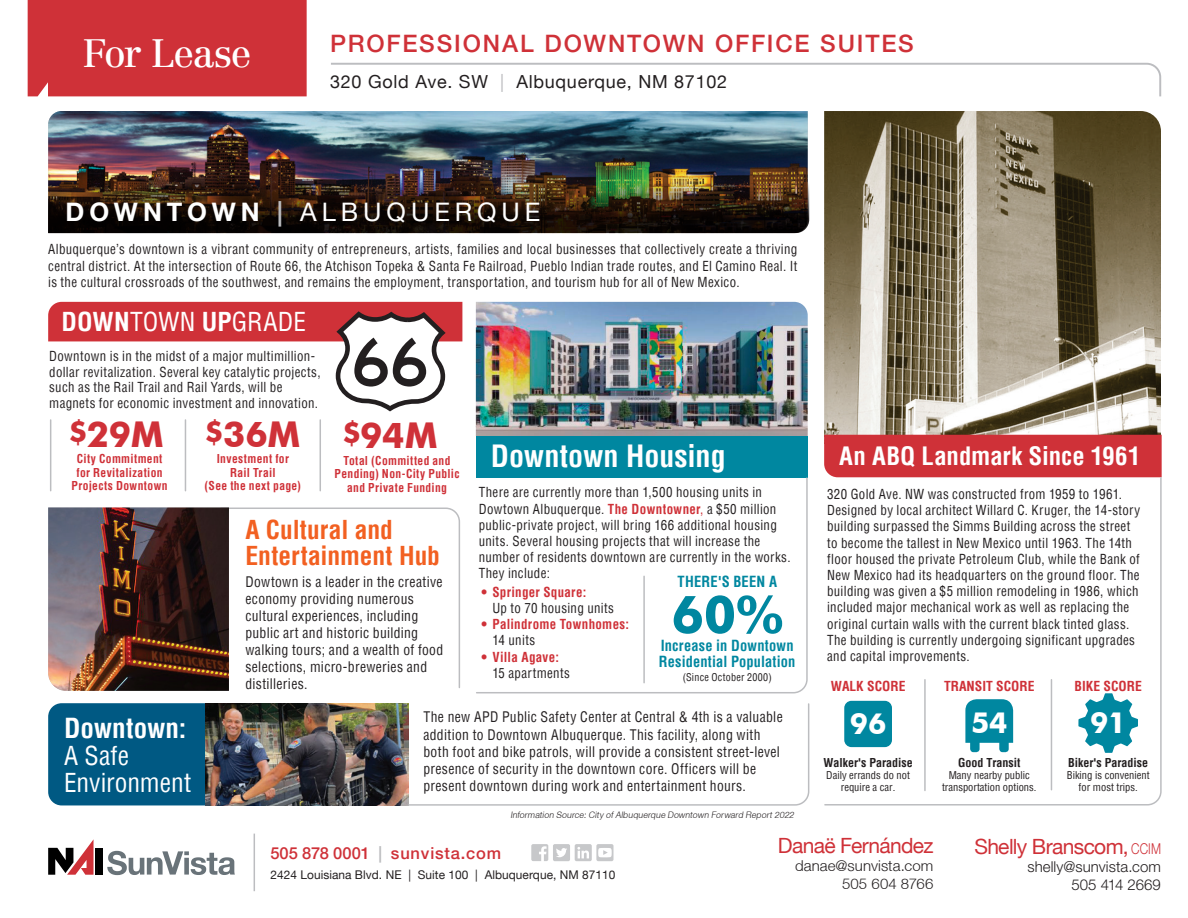
<style>
.page{position:relative;width:1188px;height:918px;background:#fff}
.page>*{position:absolute;margin:0;border:0;box-sizing:border-box;transform-origin:0 0}
.t1{font:120.15px "Carta";color:#231f20}
.t2{font:700 51.9px "Futura BT";color:#0087a0}
.t3{font:39px "Centennial LT Std";letter-spacing:-.04em;color:#fff}
.t4{font:700 35.55px "Futura BT";letter-spacing:-.005em;color:#cf3138}
.t5{font:700 condensed 30px "Helvetica";color:#fff}
.t6{font:700 29.1px "Futura BT";color:#fff}
.t7{font:700 condensed 27px "Helvetica";letter-spacing:.005em;color:#fff}
.t8{font:condensed 25.5px/27px "Helvetica";color:#fff}
.t9{font:700 condensed 25.5px/25.5px "Helvetica";color:#f26021}
.t10{font:25.5px "Helvetica Neue LT";letter-spacing:.195em;color:#fff}
.t11{font:700 condensed 24.75px "Helvetica";color:#fff}
.t12{font:500 24px "Helvetica Neue LT";letter-spacing:.08em;color:#cf3138}
.t13{font:21px "Helvetica Neue LT";letter-spacing:-.03em;color:#cf3138}
.t14{font:18px "Helvetica Neue LT";letter-spacing:.04em;color:#231f20}
.t15{font:500 16.5px "Helvetica Neue LT";letter-spacing:.05em;color:#cf3138}
.t16{font:700 condensed 15px/16.5px "Helvetica";letter-spacing:.015em;color:#0087a0;scale:.96 1}
.t17{font:300 15px/18px "Helvetica Neue LT Std";letter-spacing:.005em;color:#231f20;text-align:right}
.t18{font:300 15px/18px "Helvetica Neue LT";letter-spacing:.01em;color:#231f20;text-align:right}
.t19{font:condensed 14.25px/17.1px "Helvetica";letter-spacing:.025em;color:#231f20;scale:.96 1}
.t20{font:condensed 13.5px/16.2px "Helvetica";letter-spacing:.025em;color:#231f20;scale:.96 1}
.t21{font:700 condensed 13.5px "Helvetica";letter-spacing:.02em;color:#cf3138;scale:.96 1}
.t22{font:700 condensed 13.5px "Helvetica";color:#cf3138}
.t23{font:700 condensed 12px/13.5px "Helvetica";letter-spacing:.03em;color:#cf3138;text-align:center;scale:.96 1}
.t24{font:12px "Helvetica Neue LT";letter-spacing:.005em;color:#231f20}
.t25{font:700 condensed 12px "Helvetica";color:#231f20}
.t26{font:condensed 10.5px/12px "Helvetica";color:#231f20;text-align:center}
.t27{font:condensed 10.5px "Helvetica";letter-spacing:.03em;color:#231f20;scale:.96 1}
.t28{font:italic 300 9px "Helvetica Neue LT";color:#231f20;scale:.96 1}
.s1{color:#bcbdc0}
.s2{font-weight:700}
.s3{font-weight:500;color:#bcbdc0}
.s4{font-size:29.1px}
.s5{font-weight:700;color:#cf3138}
.s6{color:#cf3138}
.s7{font-family:"Helvetica Neue LT Std";font-weight:300;font-size:15px}
</style>
<div class="page">
<div style="left:96px;top:848px;width:7px;height:27px;background:#000"></div>
<svg style="left:48px;top:839px;width:46px;height:36px"></svg>
<svg style="left:107px;top:851px;width:128px;height:24px"></svg>
<div style="left:531px;top:844px;width:17px;height:17px;background:#c7c8ca;border-radius:2px"></div>
<svg style="left:539px;top:846px;width:8px;height:15px"></svg>
<div style="left:575px;top:844px;width:17px;height:17px;background:#c7c8ca;border-radius:2px"></div>
<svg style="left:577px;top:847px;width:12px;height:11px"></svg>
<div style="left:553px;top:844px;width:17px;height:17px;background:#c7c8ca;border-radius:2px"></div>
<svg style="left:556px;top:848px;width:11px;height:9px"></svg>
<div style="left:596px;top:844px;width:18px;height:17px;background:#c7c8ca;border-radius:2px"></div>
<svg style="left:598px;top:848px;width:14px;height:9px"></svg>
<hr style="left:254px;top:834px;width:1px;height:57px;background:#bcbdc0">
<div style="left:28px;top:0;width:279px;height:96px;background:#cf3138"></div>
<svg style="left:331px;top:62px;width:831px;height:35px"></svg>
<img style="left:824px;top:111px;width:337px;height:324px">
<div style="left:824px;top:435px;width:338px;height:41px;background:#cf3138"></div>
<div style="left:48px;top:703px;width:158px;height:102px;background:#005983"></div>
<img style="left:206px;top:703px;width:127px;height:102px">
<img style="left:476px;top:302px;width:332px;height:134px">
<div style="left:476px;top:436px;width:332px;height:41px;background:#0087a0"></div>
<svg style="left:476px;top:477px;width:332px;height:217px"></svg>
<svg style="left:220px;top:507px;width:240px;height:182px"></svg>
<svg style="left:449px;top:703px;width:361px;height:103px"></svg>
<svg style="left:824px;top:476px;width:338px;height:330px"></svg>
<img style="left:48px;top:508px;width:181px;height:183px">
<img style="left:48px;top:111px;width:760px;height:70px">
<img style="left:48px;top:181px;width:761px;height:52px">
<div style="left:844px;top:701px;width:48px;height:46px;background:#0087a0;border-radius:7px"></div>
<svg style="left:965px;top:699px;width:48px;height:53px;background:#2397ad"></svg>
<svg style="left:1078px;top:693px;width:60px;height:60px"></svg>
<hr style="left:924px;top:680px;width:2px;height:111px;background:#bcbdc0">
<hr style="left:1051px;top:680px;width:1px;height:110px;background:#bcbdc0">
<div style="left:48px;top:302px;width:414px;height:40px;background:#cf3138"></div>
<svg style="left:333px;top:308px;width:116px;height:498px"></svg>
<hr style="left:50px;top:420px;width:1px;height:71px;background:#bcbdc0">
<hr style="left:185px;top:420px;width:1px;height:71px;background:#bcbdc0">
<hr style="left:320px;top:420px;width:1px;height:71px;background:#bcbdc0">
<hr style="left:643px;top:576px;width:2px;height:107px;background:#bcbdc0">
<h3 class="t3" style="left:82px;top:30px;width:171px">For Lease</h3>
<h3 class="t12" style="left:330px;top:29px;width:585px">PROFESSIONAL DOWNTOWN OFFICE SUITES</h3>
<h3 class="t14" style="left:330px;top:71px;width:399px">320 Gold Ave. SW <span class="s1">|</span> Albuquerque, NM 87102</h3>
<h3 class="t10" style="left:65px;top:197px;width:477px"><span class="s2">DOWNTOWN</span> <span class="s3">|</span> ALBUQUERQUE</h3>
<p class="t20" style="left:48px;top:241px;width:782px;text-align:justify">Albuquerque’s downtown is a vibrant community of entrepreneurs, artists, families and local businesses that collectively create a thriving central district. At the intersection of Route 66, the Atchison Topeka &amp; Santa Fe Railroad, Pueblo Indian trade routes, and El Camino Real. It is the cultural crossroads of the southwest, and remains the employment, transportation, and tourism hub for all of New Mexico.</p>
<h3 class="t8" style="left:62px;top:308px;width:246px"><span class="s2">DOWN</span>TOWN <span class="s2">UP</span>GRADE</h3>
<p class="t20" style="left:49px;top:348px;width:284px;line-height:15.8px">Downtown is in the midst of a major multimillion&shy;dollar revitalization. Several key catalytic projects, such as the Rail Trail and Rail Yards, will be magnets for economic investment and innovation.</p>
<h1 class="t1" style="left:353px;top:274px;width:76px">66</h1>
<h3 class="t4" style="left:70px;top:412px;width:96px"><span class="s4">$</span>29M</h3>
<p class="t23" style="left:72px;top:452px;width:102px">City Commitment for Revitalization<br>Projects Downtown</p>
<h3 class="t7" style="left:64px;top:710px;width:124px">Downtown:</h3>
<h3 class="t8" style="left:64px;top:741px;width:129px">A Safe<br>Environment</h3>
<h3 class="t4" style="left:206px;top:413px;width:234px"><sup>$</sup>36M <span class="s4">$</span>94M</h3>
<h3 class="t5" style="left:491px;top:436px;width:236px">Downtown Housing</h3>
<p class="t23" style="left:205px;top:452px;width:102px">Investment for<br>Rail Trail<br>(See the next page)</p>
<p class="t23" style="left:335px;top:453px;width:132px">Total (Committed and<br>Pending) Non-City Public and Private Funding</p>
<h3 class="t9" style="left:245px;top:516px;width:196px">A Cultural and<br>Entertainment Hub</h3>
<p class="t20" style="left:479px;top:484px;width:326px">There are currently more than 1,500 housing units in Dowtown Albuquerque. <span class="s5">The Downtowner</span><span class="s6">,</span> a $50 million public-private project, will bring 166 additional housing units. Several housing projects that will increase the number of residents downtown are currently in the works.<br>They include:</p>
<p class="t21" style="left:482px;top:583px;width:111px">• Springer Square:</p>
<p class="t20" style="left:492px;top:600px;width:128px">Up to 70 housing units</p>
<p class="t21" style="left:482px;top:615px;width:155px">• Palindrome Townhomes:</p>
<p class="t20" style="left:492px;top:632px;width:46px">14 units</p>
<p class="t21" style="left:482px;top:648px;width:82px">• Villa Agave:</p>
<p class="t20" style="left:492px;top:665px;width:82px">15 apartments</p>
<p class="t16" style="left:677px;top:573px;width:105px">THERE'S BEEN A</p>
<p class="t19" style="left:245px;top:573px;width:208px">Dowtown is a leader in the creative economy providing numerous cultural experiences, including public art and historic building walking tours; and a wealth of food selections, micro-breweries and distilleries.</p>
<p class="t19" style="left:423px;top:708px;width:376px">The new APD Public Safety Center at Central &amp; 4th is a valuable addition to Downtown Albuquerque. This facility, along with both foot and bike patrols, will provide a consistent street-level presence of security in the downtown core. Officers will be present downtown during work and entertainment hours.</p>
<h2 class="t2" style="left:671px;top:583px;width:113px">60%</h2>
<p class="t16" style="left:659px;top:637px;width:144px">Increase in Downtown<br>Residential Population</p>
<p class="t27" style="left:683px;top:670px;width:94px">(Since October 2000)</p>
<p class="t28" style="left:510px;top:809px;width:299px">Information Source: City of Albuquerque Downtown Forward Report 2022</p>
<h3 class="t11" style="left:839px;top:440px;width:303px">An ABQ Landmark Since 1961</h3>
<p class="t20" style="left:827px;top:486px;width:328px">320 Gold Ave. NW was constructed from 1959 to 1961.<br>Designed by local architect Willard C. Kruger, the 14-story building surpassed the Simms Building across the street to become the tallest in New Mexico until 1963. The 14th floor housed the private Petroleum Club, while the Bank of New Mexico had its headquarters on the ground floor. The building was given a $5 million remodeling in 1986, which included major mechanical work as well as replacing the original curtain walls with the current black tinted glass.<br>The building is currently undergoing significant upgrades and capital improvements.</p>
<p class="t22" style="left:831px;top:677px;width:76px">WALK SCORE</p>
<p class="t22" style="left:944px;top:677px;width:92px">TRANSIT SCORE</p>
<p class="t22" style="left:1075px;top:677px;width:69px">BIKE SCORE</p>
<h3 class="t6" style="left:850px;top:706px;width:38px">96</h3>
<h3 class="t6" style="left:971px;top:705px;width:38px">54</h3>
<h3 class="t6" style="left:1090px;top:705px;width:38px">91</h3>
<p class="t25" style="left:823px;top:754px;width:91px">Walker's Paradise</p>
<p class="t26" style="left:826px;top:769px;width:85px">Daily errands do not require a car.</p>
<p class="t25" style="left:958px;top:754px;width:64px">Good Transit</p>
<p class="t26" style="left:942px;top:769px;width:96px">Many nearby public transportation options.</p>
<p class="t25" style="left:1068px;top:754px;width:81px">Biker's Paradise</p>
<p class="t26" style="left:1067px;top:769px;width:84px">Biking is convenient for most trips.</p>
<p class="t15" style="left:270px;top:843px;width:232px">505 878 0001 <span class="s1">|</span> sunvista.com</p>
<p class="t24" style="left:270px;top:868px;width:347px">2424 Louisiana Blvd. NE | Suite 100 | Albuquerque, NM 87110</p>
<h3 class="t13" style="left:778px;top:833px;width:157px">Danaë Fernández</h3>
<p class="t18" style="left:795px;top:857px;width:140px">danae@sunvista.com<br>505 604 8766</p>
<h3 class="t13" style="left:974px;top:834px;width:188px">Shelly Branscom, <span class="s7">CCIM</span></h3>
<p class="t17" style="left:1027px;top:858px;width:135px">shelly@sunvista.com<br>505 414 2669</p>
</div>
